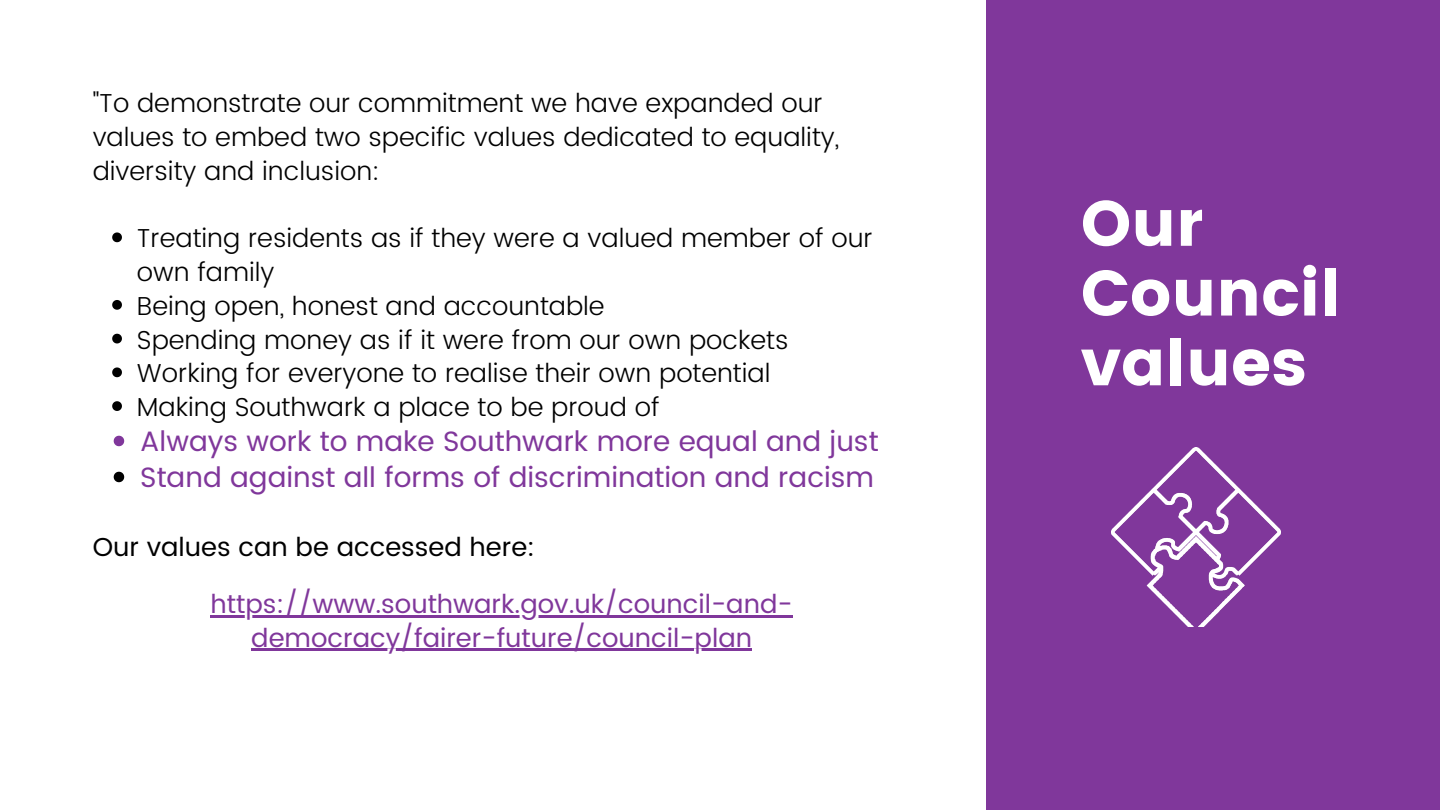
<style>
.page{position:relative;width:1440px;height:810px;background:#fff}
.page>*{position:absolute;margin:0;border:0;box-sizing:border-box;transform-origin:0 0}
.t1{font:64px/69.8px "Poppins";color:#fff}
.t2{font:28px "Poppins";color:#80379b}
.t3{font:300 26px/33.8px "Poppins";color:#000}
.t4{font:26px/33.8px "Poppins";color:#80379b;text-align:center}
.t5{font:26px "Poppins";color:#000}
</style>
<div class="page">
<div style="left:986px;top:0;width:454px;height:810px;background:#80379b"></div>
<svg style="left:112px;top:232px;width:10px;height:10px"></svg>
<svg style="left:112px;top:300px;width:10px;height:10px"></svg>
<svg style="left:112px;top:334px;width:10px;height:9px"></svg>
<svg style="left:112px;top:367px;width:10px;height:10px"></svg>
<svg style="left:112px;top:401px;width:10px;height:10px"></svg>
<svg style="left:114px;top:436px;width:10px;height:10px"></svg>
<svg style="left:114px;top:472px;width:10px;height:10px"></svg>
<hr style="left:211px;top:615px;width:582px;height:2px;background:#80379b">
<hr style="left:251px;top:649px;width:501px;height:2px;background:#80379b">
<img style="left:1111px;top:448px;width:170px;height:179px">
<p class="t3" style="left:93px;top:87px;width:748px">"To demonstrate our commitment we have expanded our values to embed two specific values dedicated to equality, diversity and inclusion:</p>
<p class="t3" style="left:137px;top:222px;width:737px">Treating residents as if they were a valued member of our own family</p>
<p class="t3" style="left:137px;top:289px;width:469px">Being open, honest and accountable</p>
<p class="t3" style="left:137px;top:323px;width:653px">Spending money as if it were from our own pockets</p>
<p class="t3" style="left:137px;top:357px;width:635px">Working for everyone to realise their own potential</p>
<p class="t3" style="left:137px;top:390px;width:524px">Making Southwark a place to be proud of</p>
<p class="t2" style="left:140px;top:425px;width:740px">Always work to make Southwark more equal and just</p>
<p class="t2" style="left:140px;top:461px;width:735px">Stand against all forms of discrimination and racism</p>
<p class="t5" style="left:93px;top:532px;width:444px">Our values can be accessed here:</p>
<p class="t4" style="left:211px;top:588px;width:584px">https://www.southwark.gov.uk/council-and&shy;democracy/fairer-future/council-plan</p>
<p class="t1" style="left:1081px;top:189px;width:261px">Our<br>Council values</p>
</div>
